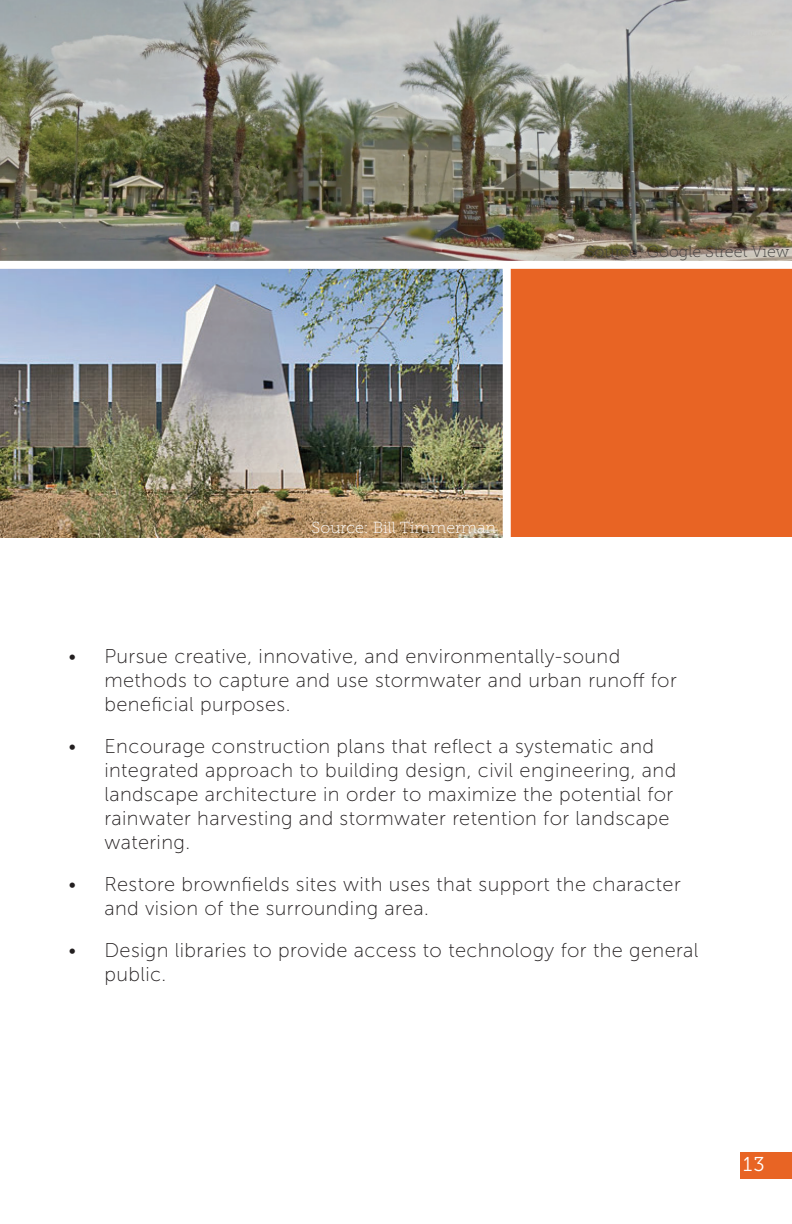
<style>
.page{position:relative;width:792px;height:1224px;background:#fff}
.page>*{position:absolute;margin:0;border:0;box-sizing:border-box;transform-origin:0 0}
.t1{font:20px/24px "Museo Sans 100";letter-spacing:.02em;color:#231f20}
.t2{font:20px "Museo Slab 300";color:#fff}
.t3{font:16px "Museo Slab 100";color:#444241}
.t4{font:16px "Museo Slab 100";color:#fff}
</style>
<div class="page">
<img style="left:0;top:0;width:792px;height:261px">
<div style="left:0;top:268px;width:792px;height:269px;background:#e86424"></div>
<img style="left:0;top:269px;width:503px;height:268px">
<div style="left:0;top:261px;width:792px;height:8px;background:#fff"></div>
<div style="left:503px;top:266px;width:8px;height:278px;background:#fff"></div>
<div style="left:740px;top:1152px;width:52px;height:27px;background:#e86424"></div>
<p class="t3" style="left:586px;top:243px;width:205px">Source: Google Street View</p>
<p class="t4" style="left:312px;top:519px;width:186px">Source: Bill Timmerman</p>
<p class="t1" style="left:104px;top:644px;width:574px;text-indent:-36px">• Pursue creative, innovative, and environmentally-sound methods to capture and use stormwater and urban runoff for beneficial purposes.</p>
<p class="t1" style="left:104px;top:734px;width:573px;text-indent:-36px">• Encourage construction plans that reflect a systematic and integrated approach to building design, civil engineering, and landscape architecture in order to maximize the potential for rainwater harvesting and stormwater retention for landscape watering.</p>
<p class="t1" style="left:104px;top:872px;width:578px;text-indent:-36px">• Restore brownfields sites with uses that support the character and vision of the surrounding area.</p>
<p class="t1" style="left:104px;top:938px;width:596px;text-indent:-36px">• Design libraries to provide access to technology for the general public.</p>
<p class="t2" style="left:743px;top:1153px;width:23px">13</p>
</div>
